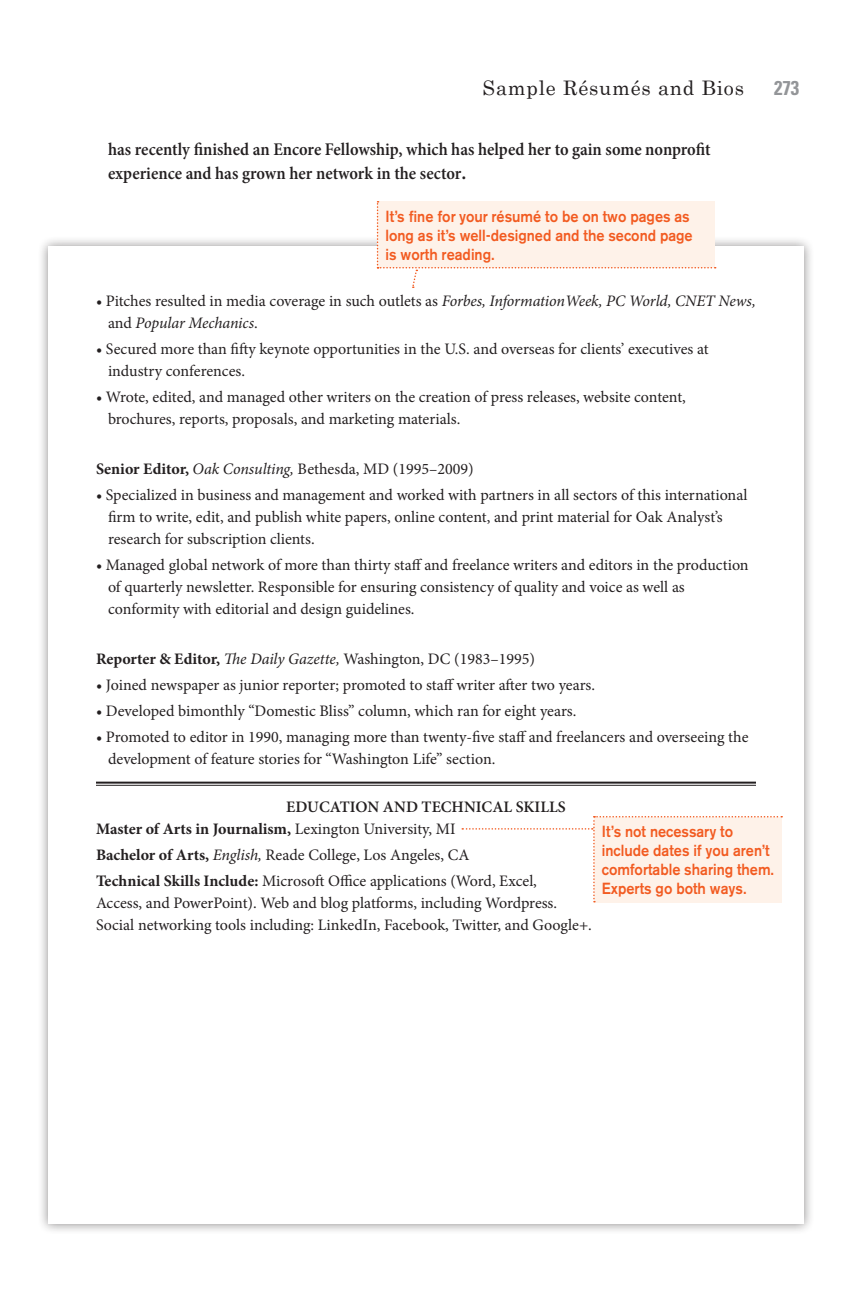
<style>
.page{position:relative;width:864px;height:1296px;background:#fff}
.page>*{position:absolute;margin:0;border:0;box-sizing:border-box;transform-origin:0 0}
.t1{font:20px "Century Schoolbook";letter-spacing:.04em;color:#231f20}
.Folio{font:700 condensed 20px "Univers LT Std";color:#939598;scale:.95 1}
.Resume_Intro{font:600 condensed 18px/24px "Minion Pro";color:#231f20}
.Resume_1_BL{font:16px/22px "Minion Pro";letter-spacing:-.005em;color:#231f20}
.Resume_1_T{font:16px/22px "Minion Pro";letter-spacing:-.005em;color:#231f20}
.Callout{font:500 16px/19px "Akzidenz Grotesk BQ";color:#f25b21;scale:.9 1}
.Resume_1_BL-2{font:italic 16px/22px "Minion Pro";letter-spacing:-.01em;color:#231f20}
.Resume_1_T1{font:16px "Minion Pro";color:#231f20}
.Resume_1_T-2{font:700 16px "Minion Pro";letter-spacing:-.01em;color:#231f20}
.Resume_1_BHD_Rule_Ab{font:600 16px "Minion Pro";color:#231f20}
.s1{font-size:21px}
.s2{font-style:normal}
.s3{font-weight:700}
.s4{font-style:italic}
.s5{font-weight:400}
</style>
<div class="page">
<div style="left:37px;top:235px;width:778px;height:999px;background:#231f20;opacity:.5"></div>
<div style="left:48px;top:246px;width:756px;height:978px;background:#fff"></div>
<hr style="left:96px;top:782px;width:660px;height:2px;background:#231f20">
<hr style="left:96px;top:785px;width:660px;height:1px;background:#231f20">
<svg style="left:377px;top:201px;width:339px;height:87px"></svg>
<svg style="left:462px;top:816px;width:320px;height:86px"></svg>
<p class="t1" style="left:483px;top:75px;width:263px">Sample Résumés and Bios</p>
<p class="Folio" style="left:774px;top:76px;width:28px">273</p>
<p class="Resume_Intro" style="left:108px;top:137px;width:604px">has recently finished an Encore Fellowship, which has helped her to gain some nonprofit experience and has grown her network in the sector<span class="s1">.</span></p>
<p class="Callout" style="left:386px;top:207px;width:343px">It’s fine for your résumé to be on two pages as long as it’s well-designed and the second page is worth reading.</p>
<p class="Resume_1_BL-2" style="left:108px;top:289px;width:649px;text-indent:-12px"><span class="s2">• Pitches resulted in media coverage in such outlets as</span> Forbes, InformationWeek, PC World, CNET News, <span class="s2">and</span> Popular Mechanics<span class="s2">.</span></p>
<p class="Resume_1_BL" style="left:108px;top:338px;width:602px;text-indent:-12px">• Secured more than fifty keynote opportunities in the U.S. and overseas for clients’ executives at industry conferences.</p>
<p class="Resume_1_BL" style="left:108px;top:386px;width:579px;text-indent:-12px">• Wrote, edited, and managed other writers on the creation of press releases, website content, brochures, reports, proposals, and marketing materials.</p>
<p class="Resume_1_T1" style="left:96px;top:458px;width:379px"><span class="s3">Senior Editor,</span> <span class="s4">Oak Consulting,</span> Bethesda, MD (1995–2009)</p>
<p class="Resume_1_BL" style="left:108px;top:484px;width:641px;text-indent:-12px">• Specialized in business and management and worked with partners in all sectors of this international firm to write, edit, and publish white papers, online content, and print material for Oak Analyst’s research for subscription clients.</p>
<p class="Resume_1_BL" style="left:108px;top:554px;width:642px;text-indent:-12px">• Managed global network of more than thirty staff and freelance writers and editors in the production of quarterly newsletter. Responsible for ensuring consistency of quality and voice as well as conformity with editorial and design guidelines.</p>
<p class="Resume_1_T1" style="left:96px;top:648px;width:441px"><span class="s3">Reporter &amp; Editor,</span> <span class="s4">The Daily Gazette,</span> Washington, DC (1983–1995)</p>
<p class="Resume_1_BL" style="left:96px;top:674px;width:501px">• Joined newspaper as junior reporter; promoted to staff writer after two years.</p>
<p class="Resume_1_BL" style="left:96px;top:700px;width:482px">• Developed bimonthly “Domestic Bliss” column, which ran for eight years.</p>
<p class="Resume_1_BL" style="left:108px;top:726px;width:642px;text-indent:-12px">• Promoted to editor in 1990, managing more than twenty-five staff and freelancers and overseeing the development of feature stories for “Washington Life” section.</p>
<p class="Resume_1_BHD_Rule_Ab" style="left:286px;top:795px;width:281px">EDUCATION AND TECHNICAL SKILLS</p>
<p class="Resume_1_T-2" style="left:96px;top:817px;width:361px">Master of Arts in Journalism, <span class="s5">Lexington University, MI</span></p>
<p class="Resume_1_T" style="left:96px;top:844px;width:375px"><span class="s3">Bachelor of Arts,</span> <span class="s4">English,</span> Reade College, Los Angeles, CA</p>
<p class="Resume_1_T" style="left:96px;top:870px;width:497px"><span class="s3">Technical Skills Include:</span> Microsoft Office applications (Word, Excel,<br>Access, and PowerPoint). Web and blog platforms, including Wordpress.<br>Social networking tools including: LinkedIn, Facebook, Twitter, and Google+.</p>
<p class="Callout" style="left:602px;top:822px;width:193px">It’s not necessary to include dates if you aren’t comfortable sharing them.<br>Experts go both ways.</p>
</div>
